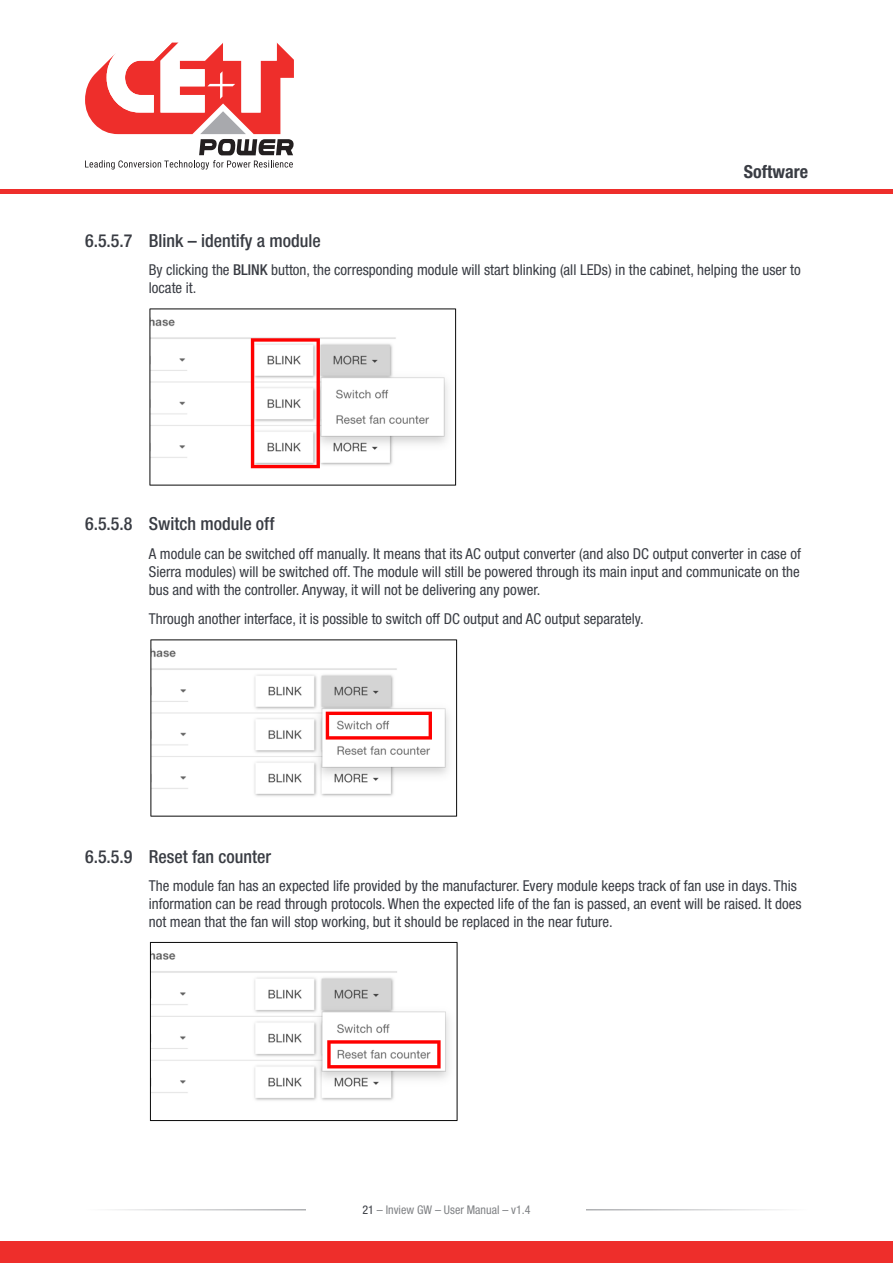
<style>
.page{position:relative;width:893px;height:1263px;background:#fff}
.page>*{position:absolute;margin:0;border:0;box-sizing:border-box;transform-origin:0 0}
.t1{font:500 condensed 18px "Helvetica Neue LT Std";color:#393c43}
.t2{font:700 condensed 18px "Helvetica Neue LT Std";color:#393c43}
.Body_Text{font:condensed 15px/18px "Helvetica Neue LT Std";color:#393c43}
.t3{font:condensed 12px "Helvetica Neue LT Std";color:#808285}
.s1{font-weight:500}
.s2{color:#393c43}
</style>
<div class="page">
<hr style="left:85px;top:1209px;width:723px;height:1px;background:#393c43">
<div style="left:307px;top:1198px;width:279px;height:23px;background:#fff"></div>
<img style="left:149px;top:308px;width:308px;height:178px">
<img style="left:150px;top:639px;width:308px;height:178px">
<img style="left:149px;top:941px;width:309px;height:181px">
<svg style="left:85px;top:43px;width:209px;height:127px"></svg>
<hr style="left:0;top:189px;width:893px;height:4px;background:#ee2e2b">
<div style="left:0;top:1242px;width:893px;height:21px;background:#ee2e2b"></div>
<p class="t2" style="left:744px;top:161px;width:66px">Software</p>
<p class="t1" style="left:85px;top:230px;width:237px">6.5.5.7 Blink – identify a module</p>
<p class="Body_Text" style="left:149px;top:261px;width:653px">By clicking the <span class="s1">BLINK</span> button, the corresponding module will start blinking (all LEDs) in the cabinet, helping the user to locate it.</p>
<p class="t1" style="left:85px;top:513px;width:191px">6.5.5.8 Switch module off</p>
<p class="Body_Text" style="left:149px;top:545px;width:654px;text-align:justify">A module can be switched off manually. It means that its AC output converter (and also DC output converter in case of Sierra modules) will be switched off. The module will still be powered through its main input and communicate on the bus and with the controller. Anyway, it will not be delivering any power.</p>
<p class="Body_Text" style="left:149px;top:609px;width:496px">Through another interface, it is possible to switch off DC output and AC output separately.</p>
<p class="t1" style="left:85px;top:845px;width:188px">6.5.5.9 Reset fan counter</p>
<p class="Body_Text" style="left:149px;top:877px;width:654px">The module fan has an expected life provided by the manufacturer. Every module keeps track of fan use in days. This information can be read through protocols. When the expected life of the fan is passed, an event will be raised. It does not mean that the fan will stop working, but it should be replaced in the near future.</p>
<p class="t3" style="left:362px;top:1203px;width:170px"><span class="s2">21</span> – Inview GW – User Manual – v1.4</p>
</div>
